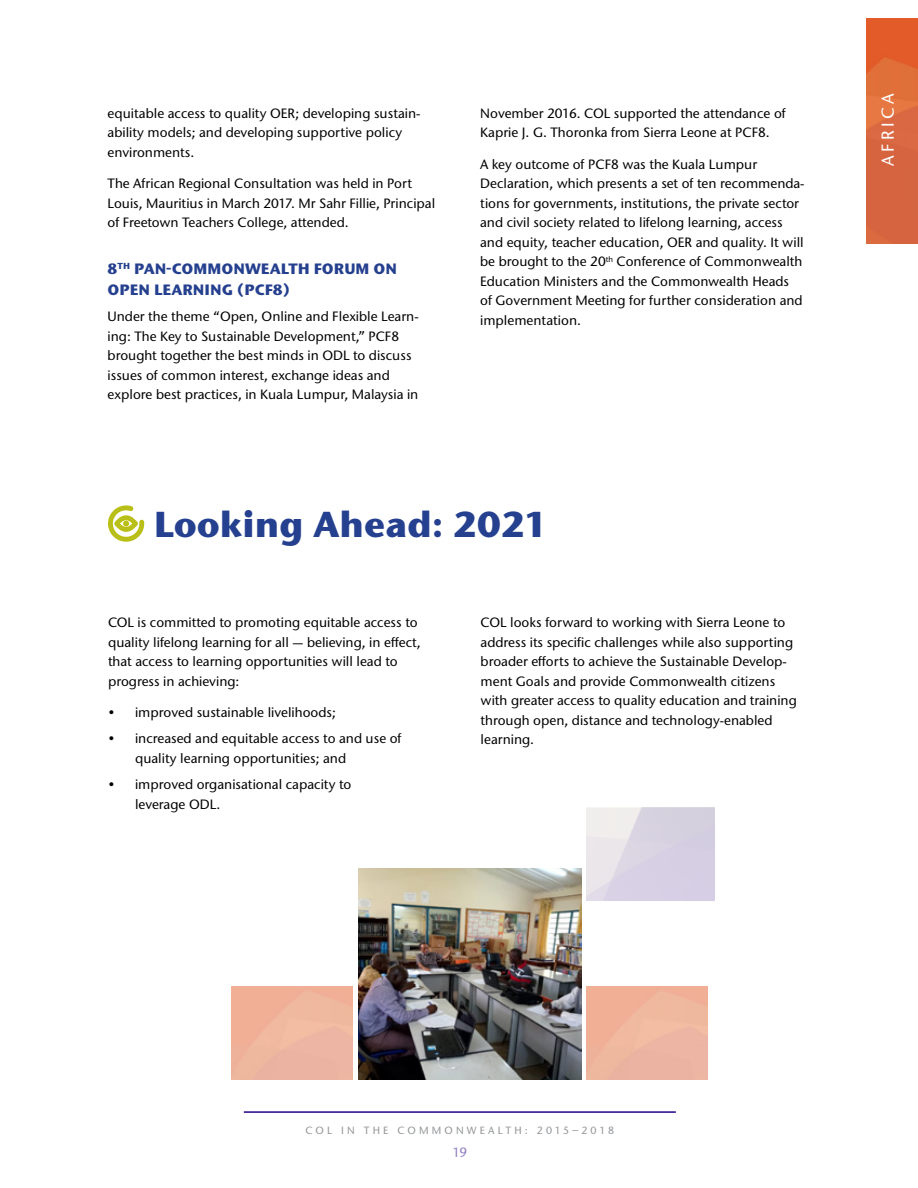
<style>
.page{position:relative;width:918px;height:1188px;background:#fff}
.page>*{position:absolute;margin:0;border:0;box-sizing:border-box;transform-origin:0 0}
.t1{font:700 36px "Stone Sans ITC Std";color:#25408f}
.t2{font:500 17.25px "Stone Sans ITC Std";letter-spacing:.2em;color:#fff}
.t3{font:700 15px/21px "Stone Sans ITC Std";color:#25408f}
.t4{font:500 13.5px/19.5px "Stone Sans ITC Std";color:#000}
.t5{font:500 13.5px "Stone Sans ITC Std";color:#9380c4}
.t6{font:500 10.5px "Stone Sans ITC Std";letter-spacing:.3em;color:#939598}
</style>
<div class="page">
<hr style="left:244px;top:1111px;width:432px;height:2px;background:#270089">
<img style="left:866px;top:18px;width:52px;height:226px">
<svg style="left:108px;top:505px;width:36px;height:37px"></svg>
<img style="left:359px;top:868px;width:222px;height:212px">
<p class="t4" style="left:108px;top:103px;width:314px">equitable access to quality OER; developing sustain&shy;ability models; and developing supportive policy environments.</p>
<p class="t4" style="left:108px;top:174px;width:329px">The African Regional Consultation was held in Port<br>Louis, Mauritius in March 2017. Mr Sahr Fillie, Principal of Freetown Teachers College, attended.</p>
<p class="t3" style="left:108px;top:258px;width:291px">8<sup>TH</sup> PAN-COMMONWEALTH FORUM ON<br>OPEN LEARNING (PCF8)</p>
<p class="t4" style="left:108px;top:307px;width:313px">Under the theme “Open, Online and Flexible Learn&shy;ing: The Key to Sustainable Development,” PCF8 brought together the best minds in ODL to discuss issues of common interest, exchange ideas and explore best practices, in Kuala Lumpur, Malaysia in</p>
<p class="t4" style="left:480px;top:103px;width:307px">November 2016. COL supported the attendance of<br>Kaprie J. G. Thoronka from Sierra Leone at PCF8.</p>
<p class="t4" style="left:480px;top:154px;width:326px">A key outcome of PCF8 was the Kuala Lumpur Declaration, which presents a set of ten recommenda&shy;tions for governments, institutions, the private sector and civil society related to lifelong learning, access and equity, teacher education, OER and quality. It will be brought to the 20<sup>th</sup> Conference of Commonwealth Education Ministers and the Commonwealth Heads<br>of Government Meeting for further consideration and implementation.</p>
<h1 class="t1" style="left:154px;top:501px;width:396px">Looking Ahead: 2021</h1>
<p class="t4" style="left:108px;top:613px;width:314px">COL is committed to promoting equitable access to quality lifelong learning for all — believing, in effect, that access to learning opportunities will lead to progress in achieving:</p>
<p class="t4" style="left:108px;top:703px;width:229px">• improved sustainable livelihoods;</p>
<p class="t4" style="left:135px;top:729px;width:268px;text-indent:-27px">• increased and equitable access to and use of quality learning opportunities; and</p>
<p class="t4" style="left:135px;top:775px;width:218px;text-indent:-27px">• improved organisational capacity to leverage ODL.</p>
<p class="t4" style="left:481px;top:613px;width:318px">COL looks forward to working with Sierra Leone to address its specific challenges while also supporting broader efforts to achieve the Sustainable Develop&shy;ment Goals and provide Commonwealth citizens with greater access to quality education and training through open, distance and technology-enabled learning.</p>
<p class="t2" style="left:877px;top:166px;width:74px;rotate:-90deg">AFRICA</p>
<p class="t6" style="left:306px;top:1124px;width:310px">COL IN THE COMMONWEALTH: 2015–2018</p>
<p class="t5" style="left:452px;top:1144px;width:16px">19</p>
</div>
